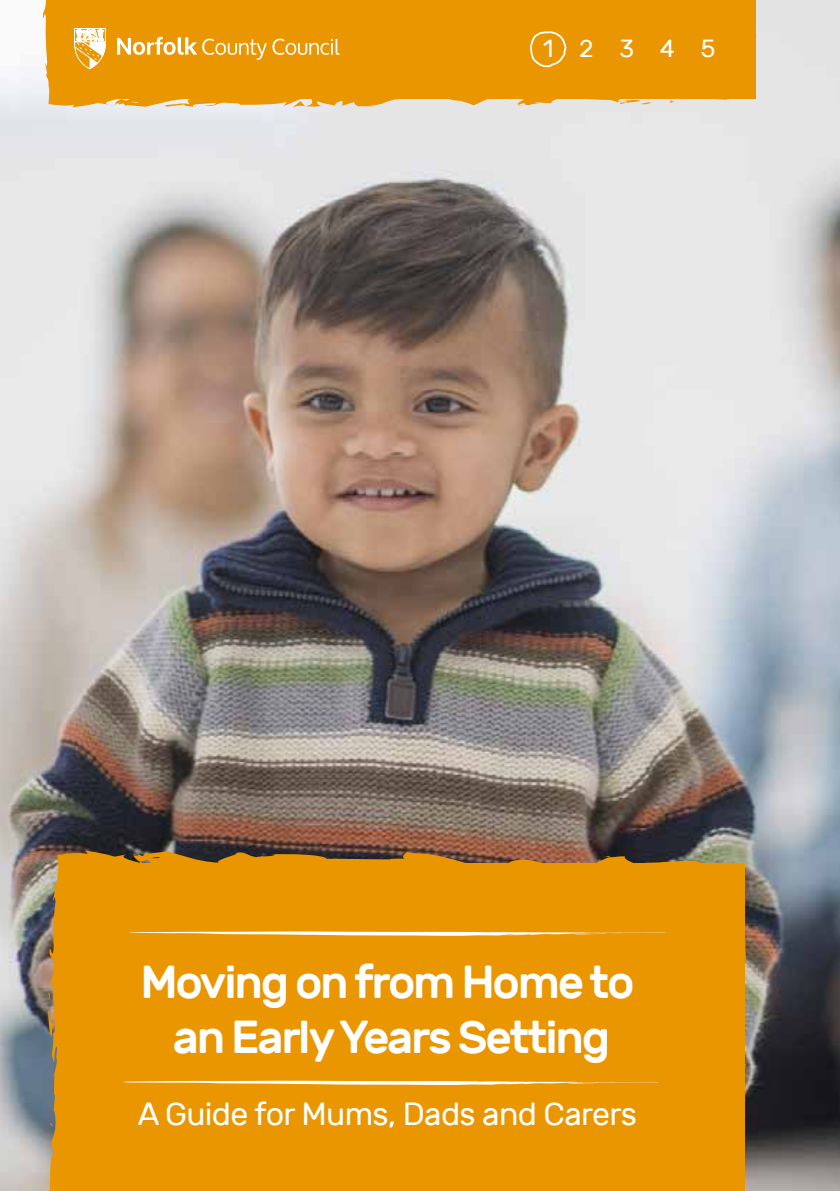
<style>
.page{position:relative;width:840px;height:1191px;background:#fff}
.page>*{position:absolute;margin:0;border:0;box-sizing:border-box;transform-origin:0 0}
.t1{font:500 46px/55.2px "Rubik";letter-spacing:-.05em;color:#fff;text-align:center}
.t2{font:32px "Rubik";letter-spacing:-.02em;color:#fff}
.t3{font:24.6px "Rubik";color:#fff}
</style>
<div class="page">
<img style="left:0;top:0;width:839px;height:1191px">
<div style="left:47px;top:849px;width:698px;height:342px;background:#ea9600"></div>
<svg style="left:127px;top:853px;width:8px;height:2px"></svg>
<svg style="left:730px;top:1005px;width:2px;height:11px"></svg>
<div style="left:726px;top:1025px;width:19px;height:153px;background:#ea9600"></div>
<svg style="left:729px;top:931px;width:13px;height:67px"></svg>
<svg style="left:720px;top:863px;width:12px;height:2px"></svg>
<svg style="left:577px;top:861px;width:2px;height:6px"></svg>
<svg style="left:48px;top:992px;width:2px;height:8px"></svg>
<svg style="left:50px;top:1112px;width:4px;height:14px"></svg>
<svg style="left:41px;top:0;width:711px;height:108px;background:#e99c11"></svg>
<svg style="left:109px;top:97px;width:16px;height:9px"></svg>
<svg style="left:745px;top:0;width:10px;height:74px"></svg>
<svg style="left:706px;top:82px;width:49px;height:15px"></svg>
<svg style="left:669px;top:100px;width:5px;height:3px"></svg>
<svg style="left:634px;top:96px;width:21px;height:8px"></svg>
<svg style="left:637px;top:1081px;width:21px;height:2px"></svg>
<svg style="left:123px;top:1080px;width:498px;height:5px"></svg>
<svg style="left:644px;top:932px;width:20px;height:1px"></svg>
<svg style="left:130px;top:931px;width:498px;height:5px"></svg>
<svg style="left:117px;top:37px;width:222px;height:23px;background:#eeae3b"></svg>
<svg style="left:74px;top:28px;width:32px;height:41px"></svg>
<svg style="left:529px;top:30px;width:38px;height:39px"></svg>
<p class="t3" style="left:542px;top:35px;width:174px">1 2 3 4 5</p>
<p class="t1" style="left:140px;top:955px;width:495px">Moving on from Home to an Early Years Setting</p>
<p class="t2" style="left:138px;top:1096px;width:500px">A Guide for Mums, Dads and Carers</p>
</div>
